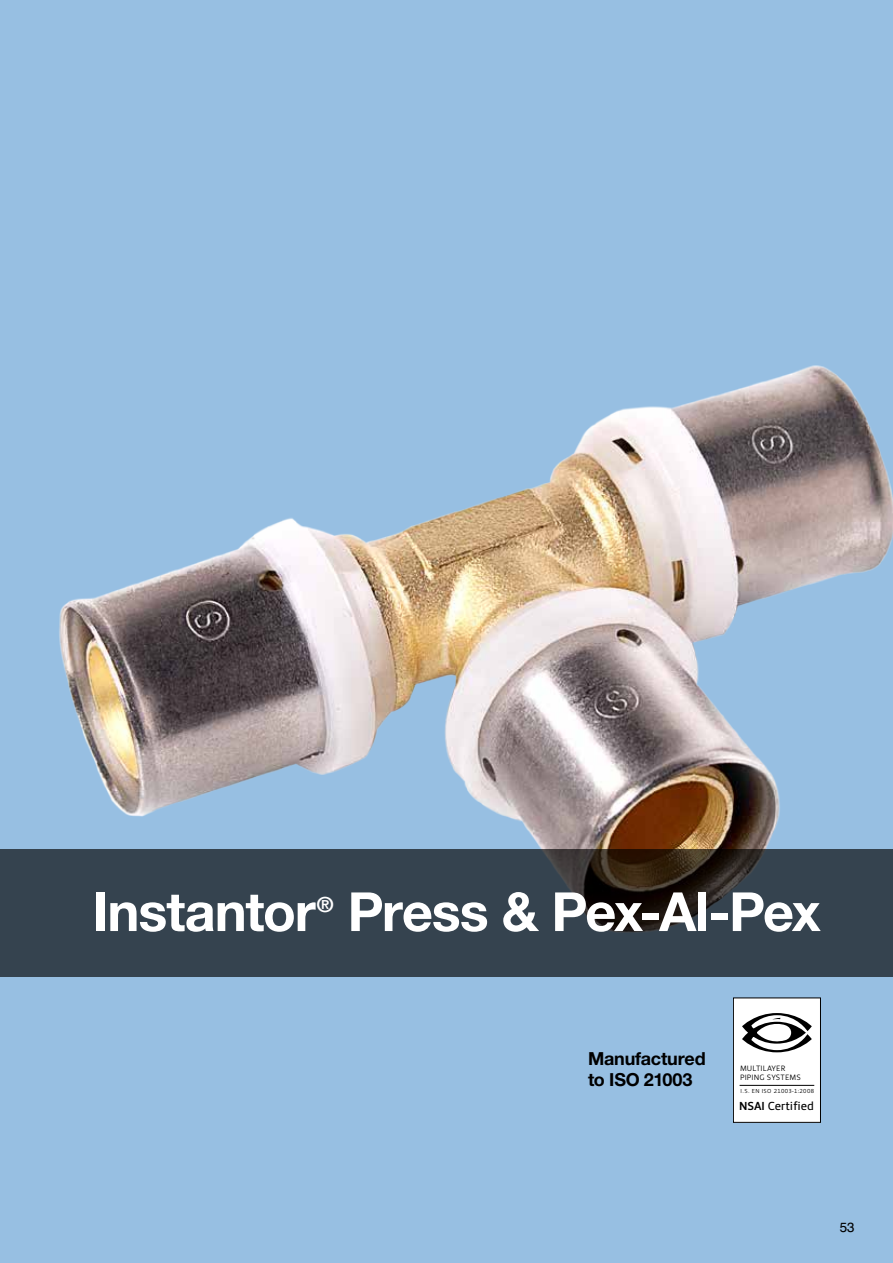
<style>
.page{position:relative;width:893px;height:1263px;background:#97bfe2}
.page>*{position:absolute;margin:0;border:0;box-sizing:border-box;transform-origin:0 0}
.t1{font:700 54px "Helvetica Neue LT Std";letter-spacing:-.02em;color:#fff}
.t2{font:700 21px "Helvetica Neue LT Std";color:#fff}
.t3{font:700 18px/21.6px "Helvetica Neue LT Std";letter-spacing:-.015em;color:#000}
.t4{font:13.5px "Swiss 721 BT";color:#000}
.t5{font:12px "Priva Pro Two";letter-spacing:-.015em;color:#000}
.t6{font:7.95px/8.9px "Priva Pro One";letter-spacing:.005em;color:#000}
.t7{font:6px "Priva Pro One";letter-spacing:.055em;color:#000}
.s1{font-family:"Priva Pro Three"}
</style>
<div class="page">
<img style="left:59px;top:365px;width:834px;height:633px">
<svg style="left:0;top:849px;width:893px;height:128px;background:#333e48"></svg>
<div style="left:733px;top:998px;width:88px;height:124px;background:#fff"></div>
<div style="left:733px;top:998px;width:88px;height:124px;border:1px solid #000"></div>
<svg style="left:742px;top:1013px;width:70px;height:39px"></svg>
<hr style="left:740px;top:1085px;width:74px;height:1px;background:#000">
<p class="t1" style="left:93px;top:878px;width:225px">Instantor</p>
<p class="t2" style="left:317px;top:891px;width:18px">®</p>
<p class="t1" style="left:348px;top:878px;width:475px">Press &amp; Pex-Al-Pex</p>
<p class="t3" style="left:588px;top:1047px;width:119px">Manufactured to ISO 21003</p>
<p class="t6" style="left:740px;top:1064px;width:62px">MULTILAYER<br>PIPING SYSTEMS</p>
<p class="t5" style="left:739px;top:1097px;width:76px"><span class="s1">NSAI</span> Certified</p>
<p class="t7" style="left:741px;top:1087px;width:75px">I.S. EN ISO 21003-1:2008</p>
<p class="t4" style="left:840px;top:1219px;width:16px">53</p>
</div>
